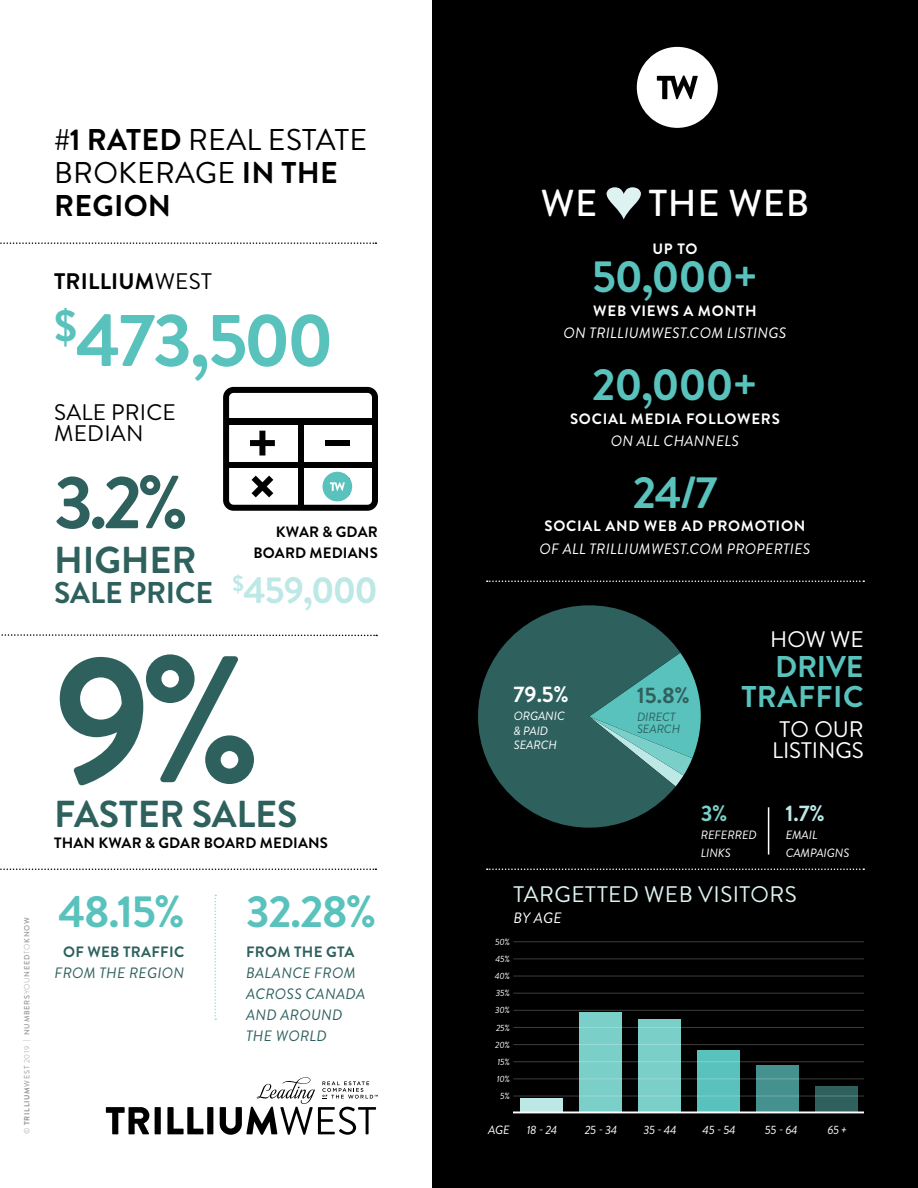
<style>
.page{position:relative;width:918px;height:1188px;background:#fff}
.page>*{position:absolute;margin:0;border:0;box-sizing:border-box;transform-origin:0 0}
.t1{font:700 180px "Brandon Grotesque";color:#2e615e}
.t2{font:700 75px/162.3px "Brandon Grotesque";letter-spacing:-.04em;color:#59c2bd}
.t3{font:700 45px "Brandon Grotesque";letter-spacing:-.025em;color:#59c2bd}
.t4{font:700 37.5px "Brandon Grotesque";letter-spacing:-.005em;color:#2e615e}
.t5{font:500 37.5px "Brandon Grotesque";letter-spacing:.02em;color:#fff}
.t6{font:700 37.5px "Brandon Grotesque";letter-spacing:-.04em;color:#bde8e6}
.t7{font:30px/33px "Brandon Grotesque";letter-spacing:.01em;color:#000}
.t8{font:700 30px/30px "Brandon Grotesque";letter-spacing:.02em;color:#59c2bd;text-align:right}
.t9{font:700 30px "Brandon Grotesque";letter-spacing:-.005em;color:#2e615e}
.t10{font:22.5px "Brandon Grotesque";letter-spacing:.02em;color:#def2f2}
.t11{font:22.5px/21px "Brandon Grotesque";letter-spacing:-.005em;color:#fff;text-align:center}
.t12{font:22.5px/21px "Brandon Grotesque";letter-spacing:.01em;color:#000}
.t13{font:700 22.5px "Brandon Grotesque";letter-spacing:.01em;color:#000}
.t14{font:700 22.5px "Brandon Grotesque";color:#fff}
.t15{font:700 22.5px "Brandon Grotesque";color:#2e615e}
.t16{font:700 22.5px "Brandon Grotesque";color:#bde8e6}
.t17{font:700 22.5px "Brandon Grotesque";color:#7acfc9}
.t18{font:italic 15px "Brandon Grotesque";letter-spacing:.02em;color:#fff}
.t19{font:700 15px "Brandon Grotesque";letter-spacing:.05em;color:#fff}
.t20{font:italic 15px/21px "Brandon Grotesque";letter-spacing:.02em;color:#2e615e}
.t21{font:700 15px/21px "Brandon Grotesque";letter-spacing:.01em;color:#000;text-align:right}
.t22{font:700 15px "Brandon Grotesque";letter-spacing:.02em;color:#2e615e}
.t23{font:italic 12px/14.4px "Brandon Grotesque";letter-spacing:-.005em;color:#fff}
.t24{font:italic 12px/12px "Brandon Grotesque";letter-spacing:-.005em;color:#2e615e}
.t25{font:italic 9px "Brandon Grotesque";letter-spacing:-.025em;color:#fff}
.t26{font:500 7.5px "Brandon Grotesque";letter-spacing:.09em;color:#939598}
.s1{font-weight:300}
.s2{font-weight:700}
.s3{font-weight:400}
.s4{color:#2e615e}
.s5{color:#def2f2}
</style>
<div class="page">
<div style="left:432px;top:0;width:486px;height:1188px;background:#000"></div>
<svg style="left:0;top:868px;width:376px;height:2px"></svg>
<svg style="left:487px;top:580px;width:377px;height:2px"></svg>
<svg style="left:487px;top:868px;width:377px;height:2px"></svg>
<div style="left:579px;top:1012px;width:42px;height:101px;background:#7acfc9"></div>
<div style="left:816px;top:1086px;width:42px;height:27px;background:#2e615e"></div>
<div style="left:756px;top:1065px;width:43px;height:48px;background:#45918f"></div>
<div style="left:697px;top:1050px;width:43px;height:63px;background:#59c2bd"></div>
<div style="left:520px;top:1098px;width:42px;height:15px;background:#bde8e6"></div>
<div style="left:638px;top:1019px;width:42px;height:94px;background:#7acfc9"></div>
<hr style="left:513px;top:1112px;width:351px;height:1px;background:#fff">
<hr style="left:513px;top:1096px;width:351px;height:1px;background:#fcfcfc">
<hr style="left:513px;top:1079px;width:351px;height:1px;background:#fcfcfc">
<hr style="left:513px;top:1061px;width:351px;height:1px;background:#fcfcfc">
<hr style="left:513px;top:1044px;width:351px;height:1px;background:#fcfcfc">
<hr style="left:513px;top:1027px;width:351px;height:1px;background:#fcfcfc">
<hr style="left:513px;top:1010px;width:351px;height:1px;background:#fcfcfc">
<hr style="left:513px;top:993px;width:351px;height:1px;background:#fcfcfc">
<hr style="left:513px;top:976px;width:351px;height:1px;background:#fcfcfc">
<hr style="left:513px;top:959px;width:351px;height:1px;background:#fcfcfc">
<hr style="left:513px;top:941px;width:351px;height:1px;background:#fcfcfc">
<svg style="left:637px;top:47px;width:81px;height:81px"></svg>
<svg style="left:106px;top:1107px;width:43px;height:27px"></svg>
<div style="left:155px;top:1107px;width:6px;height:27px;background:#000"></div>
<svg style="left:167px;top:1107px;width:36px;height:27px"></svg>
<div style="left:207px;top:1107px;width:6px;height:27px;background:#000"></div>
<svg style="left:220px;top:1077px;width:158px;height:58px"></svg>
<svg style="left:223px;top:387px;width:155px;height:124px"></svg>
<svg style="left:680px;top:653px;width:21px;height:128px"></svg>
<svg style="left:478px;top:605px;width:202px;height:223px;fill:#2e615e"></svg>
<hr style="left:768px;top:807px;width:1px;height:48px;background:#fff">
<svg style="left:214px;top:895px;width:2px;height:125px"></svg>
<svg style="left:1px;top:634px;width:376px;height:3px"></svg>
<svg style="left:0;top:242px;width:376px;height:2px"></svg>
<p class="t26" style="left:22px;top:1134px;width:218px;rotate:-90deg"><span class="s1">©</span> <span class="s2">TRILLIUM</span><span class="s3">WEST</span> <span class="s1">2019 |</span> NUMBERS<span class="s1">YOU</span>NEED<span class="s1">TO</span>KNOW</p>
<h3 class="t7" style="left:54px;top:123px;width:315px"><span class="s2">#1 RATED</span> REAL ESTATE<br>BROKERAGE <span class="s2">IN THE<br>REGION</span></h3>
<h3 class="t13" style="left:54px;top:266px;width:159px">TRILLIUM<span class="s3">WEST</span></h3>
<h2 class="t2" style="left:54px;top:260px;width:281px"><sup>$</sup>473,500<br><span class="s4">3.2%</span></h2>
<h3 class="t4" style="left:54px;top:534px;width:144px">HIGHER</h3>
<h3 class="t9" style="left:54px;top:572px;width:160px">SALE PRICE</h3>
<h3 class="t12" style="left:54px;top:402px;width:123px">SALE PRICE<br>MEDIAN</h3>
<p class="t21" style="left:253px;top:522px;width:126px">KWAR &amp; GDAR<br>BOARD MEDIANS</p>
<h3 class="t6" style="left:233px;top:564px;width:147px"><sup>$</sup>459,000</h3>
<h1 class="t1" style="left:54px;top:594px;width:209px">9%</h1>
<h3 class="t4" style="left:54px;top:788px;width:245px">FASTER SALES</h3>
<p class="t21" style="left:54px;top:833px;width:275px">THAN KWAR &amp; GDAR BOARD MEDIANS</p>
<h3 class="t3" style="left:59px;top:880px;width:127px">48.15%</h3>
<p class="t22" style="left:63px;top:941px;width:123px">OF WEB TRAFFIC</p>
<p class="t20" style="left:55px;top:963px;width:131px">FROM THE REGION</p>
<h3 class="t3" style="left:246px;top:880px;width:132px">32.28%</h3>
<p class="t22" style="left:246px;top:941px;width:110px">FROM THE GTA</p>
<p class="t20" style="left:246px;top:963px;width:121px">BALANCE FROM<br>ACROSS CANADA<br>AND AROUND<br>THE WORLD</p>
<h3 class="t5" style="left:541px;top:177px;width:270px">WE <span class="s5">♥</span> THE WEB</h3>
<p class="t19" style="left:652px;top:238px;width:47px">UP TO</p>
<h3 class="t3" style="left:592px;top:245px;width:167px">50,000+</h3>
<p class="t19" style="left:593px;top:300px;width:165px">WEB VIEWS A MONTH</p>
<p class="t18" style="left:563px;top:322px;width:224px">ON TRILLIUMWEST.COM LISTINGS</p>
<h3 class="t3" style="left:592px;top:353px;width:167px">20,000+</h3>
<p class="t19" style="left:570px;top:408px;width:211px">SOCIAL MEDIA FOLLOWERS</p>
<p class="t18" style="left:611px;top:430px;width:130px">ON ALL CHANNELS</p>
<h3 class="t3" style="left:633px;top:461px;width:86px">24/7</h3>
<p class="t19" style="left:544px;top:516px;width:262px">SOCIAL AND WEB AD PROMOTION</p>
<p class="t18" style="left:539px;top:538px;width:272px">OF ALL TRILLIUMWEST.COM PROPERTIES</p>
<h3 class="t14" style="left:514px;top:679px;width:57px">79.5%</h3>
<p class="t23" style="left:514px;top:709px;width:53px">ORGANIC &amp; PAID<br>SEARCH</p>
<h3 class="t15" style="left:637px;top:680px;width:54px">15.8%</h3>
<p class="t24" style="left:637px;top:711px;width:45px">DIRECT<br>SEARCH</p>
<h3 class="t11" style="left:770px;top:629px;width:95px">HOW WE</h3>
<h3 class="t8" style="left:741px;top:652px;width:124px">DRIVE<br>TRAFFIC</h3>
<h3 class="t11" style="left:772px;top:719px;width:93px">TO OUR<br>LISTINGS</h3>
<h3 class="t17" style="left:701px;top:797px;width:28px">3%</h3>
<p class="t23" style="left:701px;top:826px;width:57px;line-height:18px">REFERRED<br>LINKS</p>
<h3 class="t16" style="left:786px;top:797px;width:41px">1.7%</h3>
<p class="t23" style="left:786px;top:826px;width:65px;line-height:18px">EMAIL<br>CAMPAIGNS</p>
<h3 class="t10" style="left:514px;top:879px;width:285px">TARGETTED WEB VISITORS</h3>
<p class="t18" style="left:514px;top:908px;width:50px">BY AGE</p>
<p class="t25" style="left:495px;top:935px;width:16px">50%</p>
<p class="t25" style="left:496px;top:953px;width:16px">45%</p>
<p class="t25" style="left:495px;top:970px;width:17px">40%</p>
<p class="t25" style="left:496px;top:987px;width:16px">35%</p>
<p class="t25" style="left:495px;top:1004px;width:16px">30%</p>
<p class="t25" style="left:496px;top:1021px;width:15px">25%</p>
<p class="t25" style="left:495px;top:1039px;width:16px">20%</p>
<p class="t25" style="left:498px;top:1056px;width:14px">15%</p>
<p class="t25" style="left:497px;top:1073px;width:15px">10%</p>
<p class="t25" style="left:500px;top:1090px;width:11px">5%</p>
<p class="t23" style="left:488px;top:1123px;width:23px">AGE</p>
<p class="t23" style="left:527px;top:1123px;width:32px">18 - 24</p>
<p class="t23" style="left:585px;top:1123px;width:34px">25 - 34</p>
<p class="t23" style="left:644px;top:1123px;width:35px">35 - 44</p>
<p class="t23" style="left:703px;top:1123px;width:35px">45 - 54</p>
<p class="t23" style="left:765px;top:1123px;width:34px">55 - 64</p>
<p class="t23" style="left:827px;top:1123px;width:21px">65 +</p>
</div>
